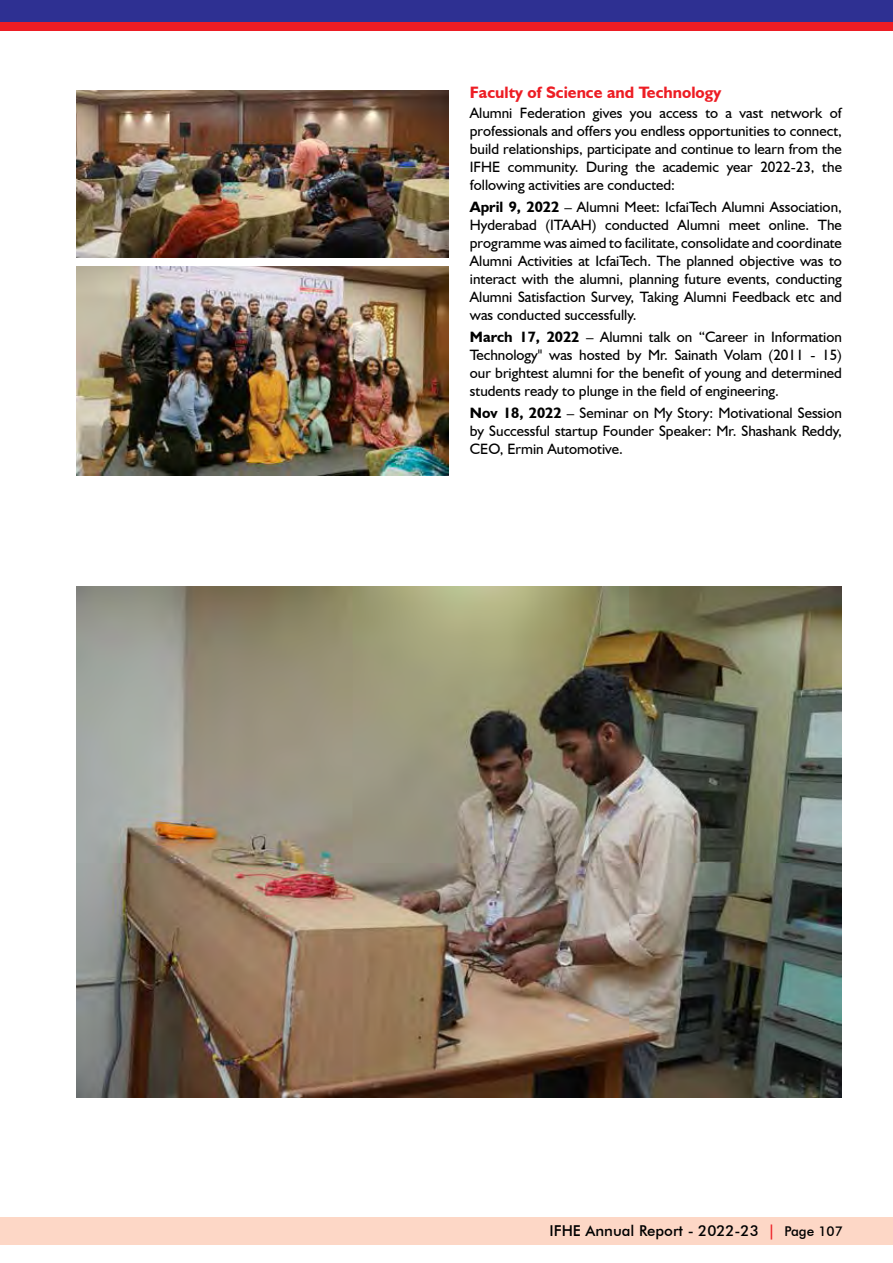
<style>
.page{position:relative;width:893px;height:1263px;background:#fff}
.page>*{position:absolute;margin:0;border:0;box-sizing:border-box;transform-origin:0 0}
.t1{font:700 16.5px "Humanist 521 BT";color:#ed1d24}
.t2{font:15px/18px "Humanist 521 BT";color:#000;text-align:justify}
.t3{font:500 15px "Futura BT";color:#000}
.s1{font-weight:700}
.s2{color:#ed1d24}
.s3{font-size:13.5px}
</style>
<div class="page">
<div style="left:0;top:0;width:893px;height:23px;background:#2e3092"></div>
<div style="left:0;top:23px;width:893px;height:8px;background:#ed1d24"></div>
<img style="left:77px;top:91px;width:372px;height:167px">
<img style="left:77px;top:266px;width:372px;height:210px">
<img style="left:77px;top:587px;width:765px;height:510px">
<div style="left:0;top:1218px;width:893px;height:27px;background:#fdd7c6"></div>
<p class="t1" style="left:470px;top:82px;width:253px">Faculty of Science and Technology</p>
<p class="t2" style="left:470px;top:103px;width:374px">Alumni Federation gives you access to a vast network of professionals and offers you endless opportunities to connect, build relationships, participate and continue to learn from the IFHE community. During the academic year 2022-23, the following activities are conducted:</p>
<p class="t2" style="left:470px;top:198px;width:374px"><span class="s1">April 9, 2022</span> – Alumni Meet: IcfaiTech Alumni Association, Hyderabad (ITAAH) conducted Alumni meet online. The programme was aimed to facilitate, consolidate and coordinate Alumni Activities at IcfaiTech. The planned objective was to interact with the alumni, planning future events, conducting Alumni Satisfaction Survey, Taking Alumni Feedback etc and was conducted successfully.</p>
<p class="t2" style="left:470px;top:328px;width:374px"><span class="s1">March 17, 2022</span> – Alumni talk on “Career in Information Technology" was hosted by Mr. Sainath Volam (2011 - 15) our brightest alumni for the benefit of young and determined students ready to plunge in the field of engineering.</p>
<p class="t2" style="left:470px;top:404px;width:374px"><span class="s1">Nov 18, 2022</span> – Seminar on My Story: Motivational Session by Successful startup Founder Speaker: Mr. Shashank Reddy, CEO, Ermin Automotive.</p>
<p class="t3" style="left:550px;top:1221px;width:295px">IFHE Annual Report - 2022-23 <span class="s2">|</span> <span class="s3">Page 107</span></p>
</div>
